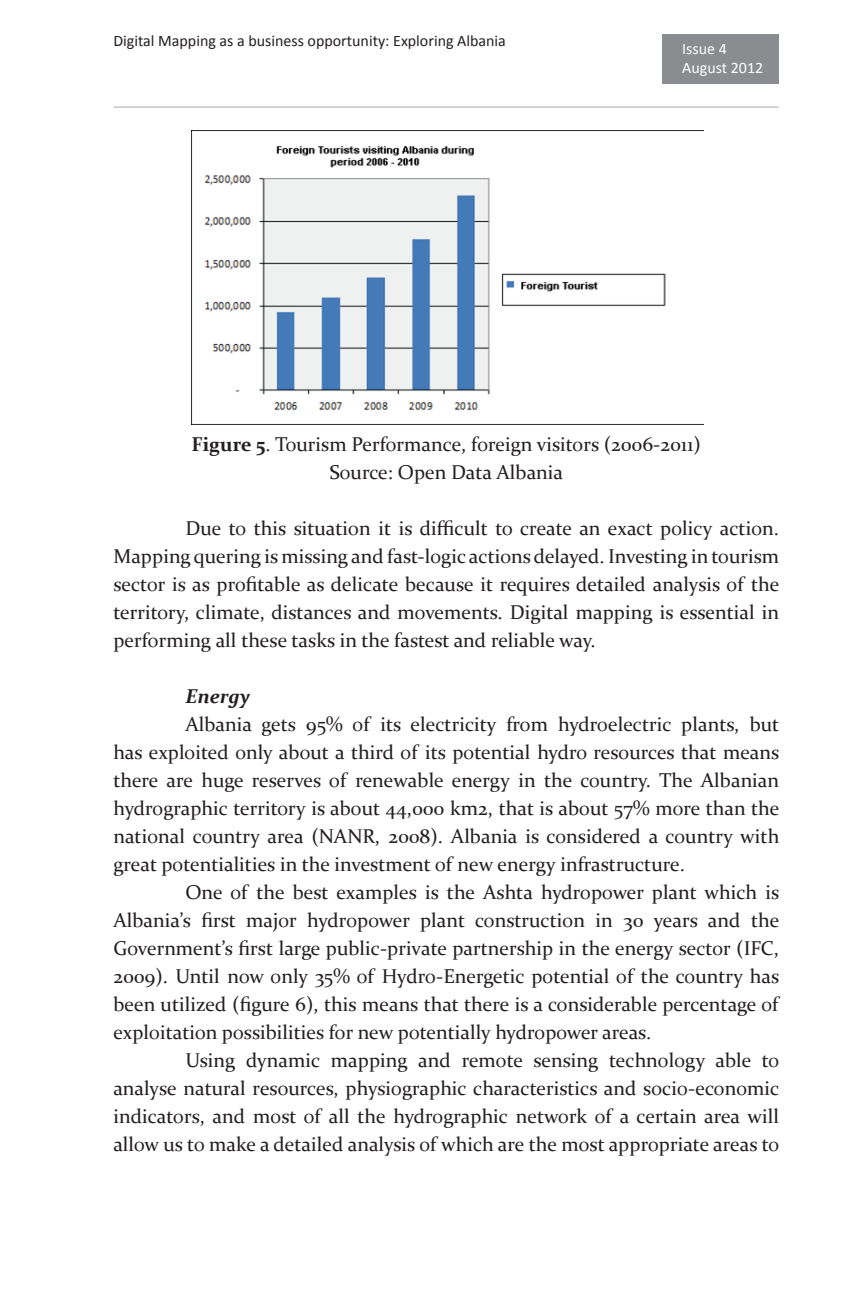
<style>
.page{position:relative;width:864px;height:1296px;background:#fff}
.page>*{position:absolute;margin:0;border:0;box-sizing:border-box;transform-origin:0 0}
.t1{font:20px/28px "Constantia";color:#231f20;text-align:justify}
.t2{font:italic 700 20px "Constantia";color:#231f20}
.t3{font:16px "Calibri";color:#231f20}
.t4{font:16px/19.2px "Calibri";color:#fff}
.s1{font-weight:700}
</style>
<div class="page">
<hr style="left:113px;top:106px;width:666px;height:2px;background:#c7c8ca">
<div style="left:662px;top:34px;width:117px;height:49px;background:#8a8c8f"></div>
<img style="left:191px;top:130px;width:512px;height:295px">
<p class="t3" style="left:113px;top:31px;width:394px">Digital Mapping as a business opportunity: Exploring Albania</p>
<p class="t4" style="left:682px;top:38px;width:83px">Issue 4<br>August 2012</p>
<p class="t1" style="left:192px;top:430px;width:511px;text-align:center"><span class="s1">Figure 5</span>. Tourism Performance, foreign visitors (2006-2011)<br>Source: Open Data Albania</p>
<p class="t1" style="left:113px;top:514px;width:668px;text-indent:72px">Due to this situation it is difficult to create an exact policy action.<br>Mapping quering is missing and fast-logic actions delayed. Investing in tourism sector is as profitable as delicate because it requires detailed analysis of the territory, climate, distances and movements. Digital mapping is essential in performing all these tasks in the fastest and reliable way.</p>
<p class="t2" style="left:185px;top:683px;width:66px">Energy</p>
<p class="t1" style="left:113px;top:710px;width:668px;text-indent:72px">Albania gets 95% of its electricity from hydroelectric plants, but has exploited only about a third of its potential hydro resources that means there are huge reserves of renewable energy in the country. The Albanian hydrographic territory is about 44,000 km2, that is about 57% more than the national country area (NANR, 2008). Albania is considered a country with great potentialities in the investment of new energy infrastructure.</p>
<p class="t1" style="left:113px;top:878px;width:668px;text-indent:72px">One of the best examples is the Ashta hydropower plant which is Albania’s first major hydropower plant construction in 30 years and the Government’s first large public-private partnership in the energy sector (IFC, 2009). Until now only 35% of Hydro-Energetic potential of the country has been utilized (figure 6), this means that there is a considerable percentage of exploitation possibilities for new potentially hydropower areas.</p>
<p class="t1" style="left:113px;top:1046px;width:668px;text-indent:72px">Using dynamic mapping and remote sensing technology able to analyse natural resources, physiographic characteristics and socio-economic indicators, and most of all the hydrographic network of a certain area will allow us to make a detailed analysis of which are the most appropriate areas to</p>
</div>
